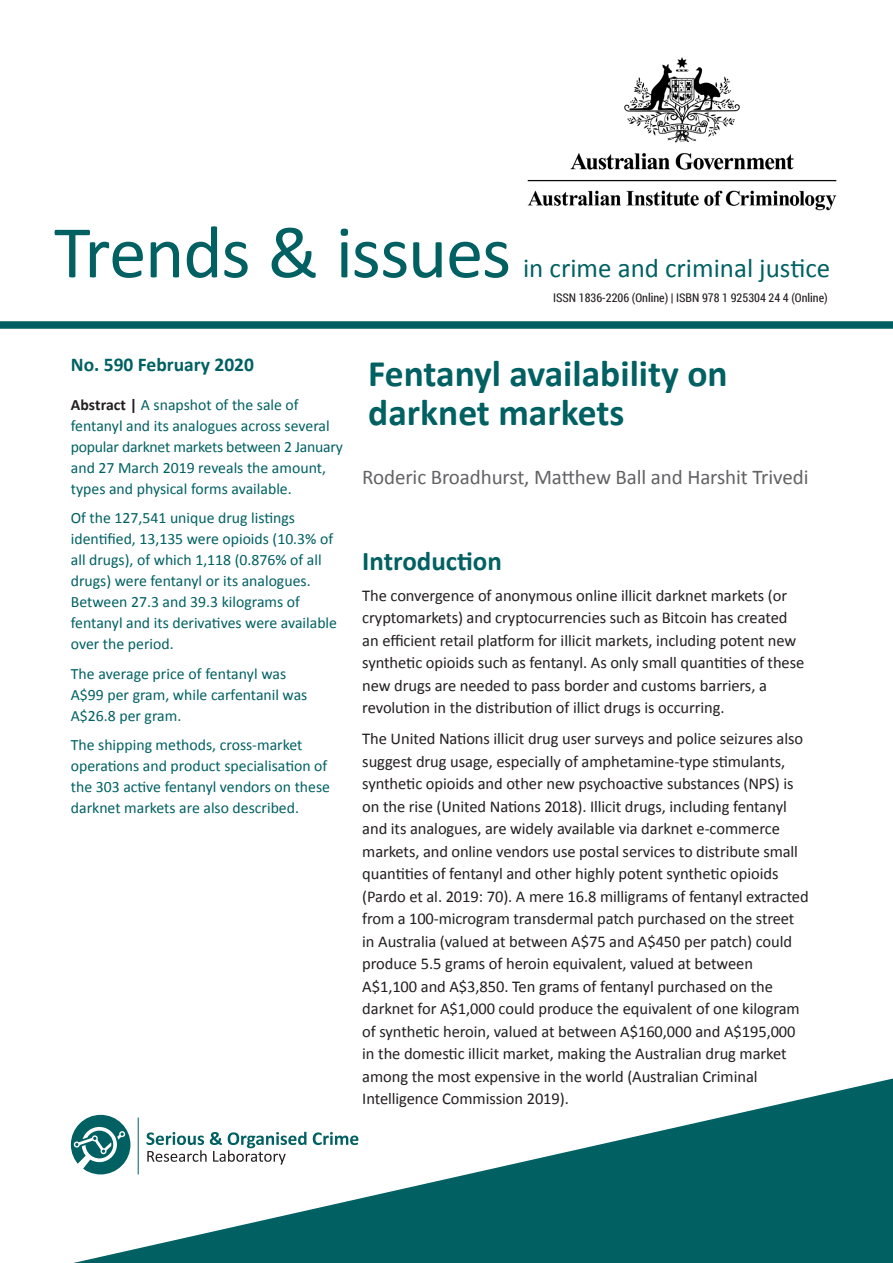
<style>
.page{position:relative;width:893px;height:1263px;background:#fff}
.page>*{position:absolute;margin:0;border:0;box-sizing:border-box;transform-origin:0 0}
.t1{font:75px "Calibri";letter-spacing:-.02em;color:#006062}
.t2{font:700 37.5px/39px "Calibri";color:#006062}
.t3{font:27px "Calibri";color:#006062}
.t4{font:700 27px "Calibri";color:#006062}
.authors{font:21px "Calibri";letter-spacing:-.005em;color:#636366}
.publication{font:700 19.5px "Calibri";color:#006062}
.body{font:16.5px/22.5px "Calibri";letter-spacing:-.005em;color:#231f20}
.director_summary{font:15.75px/21px "Calibri";color:#006062}
.t5{font:12px "Roboto Condensed";color:#231f20}
.s1{font-weight:700}
.s2{font-weight:700;color:#231f20}
</style>
<div class="page">
<div style="left:0;top:321px;width:893px;height:8px;background:#006062"></div>
<svg style="left:70px;top:1078px;width:823px;height:185px;fill:#006062"></svg>
<img style="left:527px;top:57px;width:310px;height:154px">
<svg style="left:313px;top:1132px;width:45px;height:13px"></svg>
<svg style="left:147px;top:1132px;width:159px;height:33px"></svg>
<hr style="left:138px;top:1117px;width:1px;height:57px;background:#006062">
<div style="left:71px;top:1115px;width:59px;height:59px;background:#006062;border-radius:50%"></div>
<svg style="left:74px;top:1127px;width:51px;height:45px"></svg>
<h1 class="t1" style="left:54px;top:205px;width:459px">Trends &amp; issues</h1>
<h3 class="t3" style="left:523px;top:251px;width:309px">in crime and criminal justice</h3>
<p class="t5" style="left:553px;top:289px;width:276px">ISSN 1836-2206 (Online) <span class="s1">|</span> ISBN 978 1 925304 24 4 (Online)</p>
<p class="publication" style="left:71px;top:352px;width:185px">No. 590 February 2020</p>
<p class="t2" style="left:368px;top:354px;width:361px">Fentanyl availability on darknet markets</p>
<p class="director_summary" style="left:71px;top:394px;width:274px"><span class="s2">Abstract |</span> A snapshot of the sale of fentanyl and its analogues across several popular darknet markets between 2 January and 27 March 2019 reveals the amount, types and physical forms available.</p>
<p class="director_summary" style="left:71px;top:508px;width:268px">Of the 127,541 unique drug listings identified, 13,135 were opioids (10.3% of all drugs), of which 1,118 (0.876% of all drugs) were fentanyl or its analogues.<br>Between 27.3 and 39.3 kilograms of fentanyl and its derivatives were available over the period.</p>
<p class="director_summary" style="left:71px;top:663px;width:238px">The average price of fentanyl was<br>A$99 per gram, while carfentanil was<br>A$26.8 per gram.</p>
<p class="director_summary" style="left:71px;top:735px;width:261px">The shipping methods, cross-market operations and product specialisation of the 303 active fentanyl vendors on these darknet markets are also described.</p>
<p class="authors" style="left:362px;top:464px;width:448px">Roderic Broadhurst, Matthew Ball and Harshit Trivedi</p>
<h1 class="t4" style="left:362px;top:543px;width:141px">Introduction</h1>
<p class="body" style="left:362px;top:584px;width:444px">The convergence of anonymous online illicit darknet markets (or cryptomarkets) and cryptocurrencies such as Bitcoin has created an efficient retail platform for illicit markets, including potent new synthetic opioids such as fentanyl. As only small quantities of these new drugs are needed to pass border and customs barriers, a revolution in the distribution of illict drugs is occurring.</p>
<p class="body" style="left:362px;top:727px;width:448px">The United Nations illicit drug user surveys and police seizures also suggest drug usage, especially of amphetamine-type stimulants, synthetic opioids and other new psychoactive substances (NPS) is on the rise (United Nations 2018). Illicit drugs, including fentanyl and its analogues, are widely available via darknet e-commerce markets, and online vendors use postal services to distribute small quantities of fentanyl and other highly potent synthetic opioids (Pardo et al. 2019: 70). A mere 16.8 milligrams of fentanyl extracted from a 100-microgram transdermal patch purchased on the street in Australia (valued at between A$75 and A$450 per patch) could produce 5.5 grams of heroin equivalent, valued at between A$1,100 and A$3,850. Ten grams of fentanyl purchased on the darknet for A$1,000 could produce the equivalent of one kilogram of synthetic heroin, valued at between A$160,000 and A$195,000 in the domestic illicit market, making the Australian drug market among the most expensive in the world (Australian Criminal Intelligence Commission 2019).</p>
</div>
